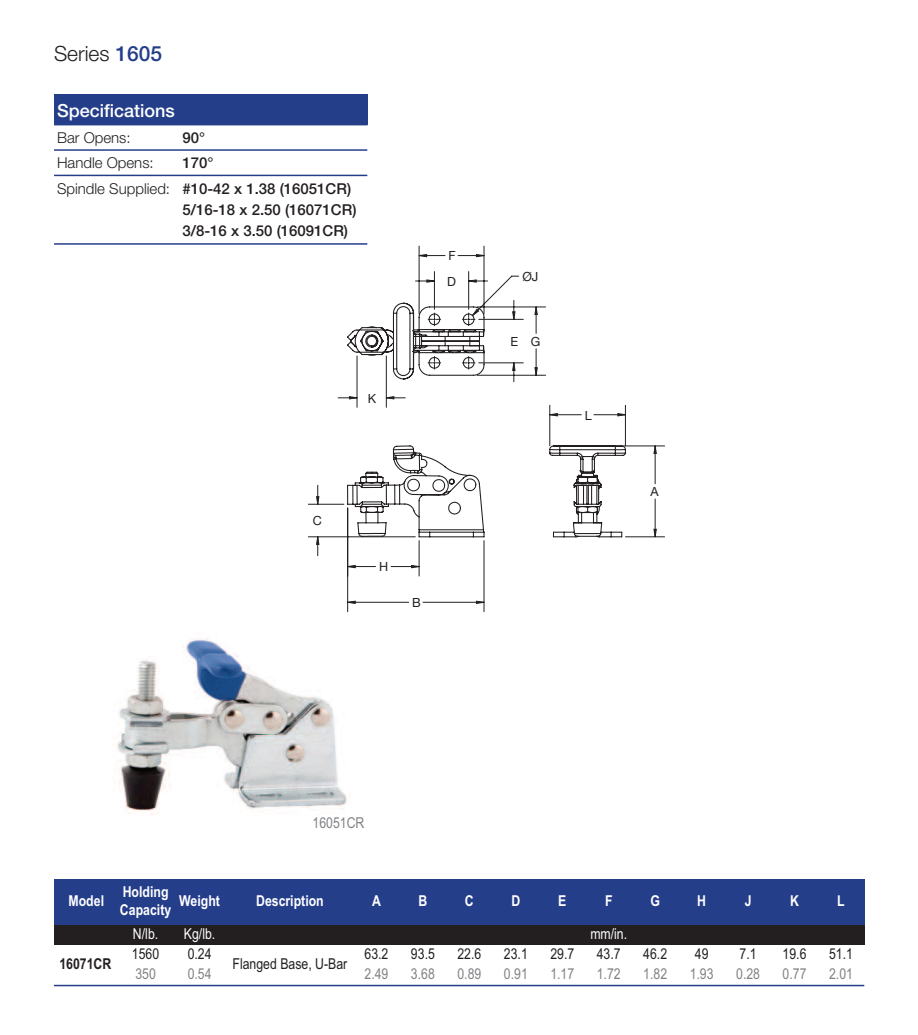
<style>
.page{position:relative;width:918px;height:1035px;background:#fff}
.page>*{position:absolute;margin:0;border:0;box-sizing:border-box;transform-origin:0 0}
.t1{font:300 21px "Helvetica Neue";color:#231f20}
.t2{font:500 18px "Helvetica Neue";color:#fff}
.t3{font:500 15px/26px "Helvetica Neue";color:#231f20}
.t4{font:15px "Arial Narrow";color:#231f20}
.t5{font:15px "Arial Narrow";color:#808285}
.t6{font:700 15px/18px "Arial Narrow";color:#fff}
.t7{font:300 15px "Helvetica Neue";color:#231f20}
.t8{font:15px "Arial Narrow";color:#fff}
.t9{font:700 15px "Arial Narrow";color:#231f20}
.t10{font:12.6px "Helvetica Neue";color:#231f20}
.s1{font-weight:500;color:#253e8a}
.s2{font-weight:300}
</style>
<div class="page">
<img style="left:117px;top:638px;width:230px;height:177px">
<svg style="left:316px;top:254px;width:340px;height:349px"></svg>
<svg style="left:346px;top:444px;width:139px;height:93px"></svg>
<svg style="left:549px;top:445px;width:78px;height:93px"></svg>
<svg style="left:346px;top:302px;width:139px;height:78px"></svg>
<div style="left:54px;top:879px;width:65px;height:45px;background:#253e8a"></div>
<div style="left:119px;top:879px;width:54px;height:45px;background:#253e8a"></div>
<div style="left:173px;top:879px;width:54px;height:45px;background:#253e8a"></div>
<div style="left:227px;top:879px;width:126px;height:45px;background:#253e8a"></div>
<div style="left:353px;top:879px;width:47px;height:45px;background:#253e8a"></div>
<div style="left:400px;top:879px;width:46px;height:45px;background:#253e8a"></div>
<div style="left:446px;top:879px;width:46px;height:45px;background:#253e8a"></div>
<div style="left:492px;top:879px;width:47px;height:45px;background:#253e8a"></div>
<div style="left:539px;top:879px;width:46px;height:45px;background:#253e8a"></div>
<div style="left:585px;top:879px;width:47px;height:45px;background:#253e8a"></div>
<div style="left:632px;top:879px;width:46px;height:45px;background:#253e8a"></div>
<div style="left:678px;top:879px;width:47px;height:45px;background:#253e8a"></div>
<div style="left:725px;top:879px;width:46px;height:45px;background:#253e8a"></div>
<div style="left:771px;top:879px;width:47px;height:45px;background:#253e8a"></div>
<div style="left:818px;top:879px;width:46px;height:45px;background:#253e8a"></div>
<div style="left:54px;top:924px;width:65px;height:20px;background:#231f20"></div>
<div style="left:119px;top:924px;width:54px;height:20px;background:#231f20"></div>
<div style="left:173px;top:924px;width:54px;height:20px;background:#231f20"></div>
<div style="left:227px;top:924px;width:126px;height:20px;background:#231f20"></div>
<div style="left:353px;top:924px;width:511px;height:20px;background:#231f20"></div>
<hr style="left:54px;top:984px;width:810px;height:2px;background:#253e8a">
<div style="left:54px;top:94px;width:313px;height:31px;background:#253e8a"></div>
<hr style="left:54px;top:149px;width:313px;height:2px;background:#253e8a">
<hr style="left:54px;top:175px;width:313px;height:1px;background:#253e8a">
<hr style="left:54px;top:243px;width:313px;height:2px;background:#253e8a">
<h1 class="t1" style="left:54px;top:36px;width:110px">Series <span class="s1">1605</span></h1>
<p class="t2" style="left:57px;top:96px;width:119px">Specifications</p>
<p class="t7" style="left:57px;top:125px;width:75px">Bar Opens:</p>
<p class="t3" style="left:182px;top:124px;width:24px">90°</p>
<p class="t7" style="left:57px;top:151px;width:98px">Handle Opens:</p>
<p class="t3" style="left:57px;top:149px;width:296px;text-indent:125px">170°<br><span class="s2">Spindle Supplied:</span> #10-42 x 1.38 (16051CR)</p>
<p class="t3" style="left:182px;top:199px;width:175px;line-height:21px">5/16-18 x 2.50 (16071CR)<br>3/8-16 x 3.50 (16091CR)</p>
<p class="t10" style="left:368px;top:393px;width:10px">K</p>
<p class="t10" style="left:448px;top:251px;width:9px">F</p>
<p class="t10" style="left:447px;top:277px;width:10px">D</p>
<p class="t10" style="left:313px;top:516px;width:11px">C</p>
<p class="t10" style="left:379px;top:562px;width:11px">H</p>
<p class="t10" style="left:412px;top:598px;width:10px">B</p>
<p class="t10" style="left:522px;top:272px;width:18px">ØJ</p>
<p class="t10" style="left:510px;top:337px;width:31px">E G</p>
<p class="t10" style="left:585px;top:410px;width:8px">L</p>
<p class="t10" style="left:650px;top:487px;width:10px">A</p>
<p class="t5" style="left:312px;top:813px;width:53px">16051CR</p>
<p class="t6" style="left:69px;top:891px;width:37px">Model</p>
<p class="t6" style="left:120px;top:882px;width:53px">Holding<br>Capacity</p>
<p class="t6" style="left:179px;top:891px;width:42px">Weight</p>
<p class="t6" style="left:256px;top:891px;width:69px">Description</p>
<p class="t6" style="left:372px;top:891px;width:10px">A</p>
<p class="t6" style="left:418px;top:891px;width:10px">B</p>
<p class="t6" style="left:465px;top:891px;width:10px">C</p>
<p class="t6" style="left:511px;top:891px;width:10px">D</p>
<p class="t6" style="left:558px;top:891px;width:10px">E</p>
<p class="t6" style="left:605px;top:891px;width:9px">F</p>
<p class="t6" style="left:650px;top:891px;width:11px">G</p>
<p class="t6" style="left:697px;top:891px;width:10px">H</p>
<p class="t6" style="left:744px;top:891px;width:8px">J</p>
<p class="t6" style="left:790px;top:891px;width:10px">K</p>
<p class="t6" style="left:837px;top:891px;width:9px">L</p>
<p class="t8" style="left:133px;top:924px;width:27px">N/lb.</p>
<p class="t8" style="left:184px;top:924px;width:33px">Kg/lb.</p>
<p class="t8" style="left:590px;top:924px;width:38px">mm/in.</p>
<p class="t9" style="left:59px;top:954px;width:53px">16071CR</p>
<p class="t4" style="left:132px;top:944px;width:29px">1560</p>
<p class="t4" style="left:188px;top:944px;width:25px">0.24</p>
<p class="t4" style="left:364px;top:944px;width:25px">63.2</p>
<p class="t4" style="left:411px;top:944px;width:25px">93.5</p>
<p class="t4" style="left:457px;top:944px;width:25px">22.6</p>
<p class="t4" style="left:504px;top:944px;width:25px">23.1</p>
<p class="t4" style="left:550px;top:944px;width:25px">29.7</p>
<p class="t4" style="left:597px;top:944px;width:25px">43.7</p>
<p class="t4" style="left:643px;top:944px;width:25px">46.2</p>
<p class="t4" style="left:695px;top:944px;width:15px">49</p>
<p class="t4" style="left:739px;top:944px;width:19px">7.1</p>
<p class="t4" style="left:782px;top:944px;width:25px">19.6</p>
<p class="t4" style="left:829px;top:944px;width:25px">51.1</p>
<p class="t4" style="left:232px;top:954px;width:116px">Flanged Base, U-Bar</p>
<p class="t5" style="left:135px;top:964px;width:22px">350</p>
<p class="t5" style="left:188px;top:964px;width:25px">0.54</p>
<p class="t5" style="left:364px;top:964px;width:25px">2.49</p>
<p class="t5" style="left:411px;top:964px;width:25px">3.68</p>
<p class="t5" style="left:457px;top:964px;width:25px">0.89</p>
<p class="t5" style="left:504px;top:964px;width:25px">0.91</p>
<p class="t5" style="left:550px;top:964px;width:25px">1.17</p>
<p class="t5" style="left:597px;top:964px;width:25px">1.72</p>
<p class="t5" style="left:643px;top:964px;width:25px">1.82</p>
<p class="t5" style="left:689px;top:964px;width:25px">1.93</p>
<p class="t5" style="left:736px;top:964px;width:25px">0.28</p>
<p class="t5" style="left:782px;top:964px;width:25px">0.77</p>
<p class="t5" style="left:829px;top:964px;width:25px">2.01</p>
</div>
